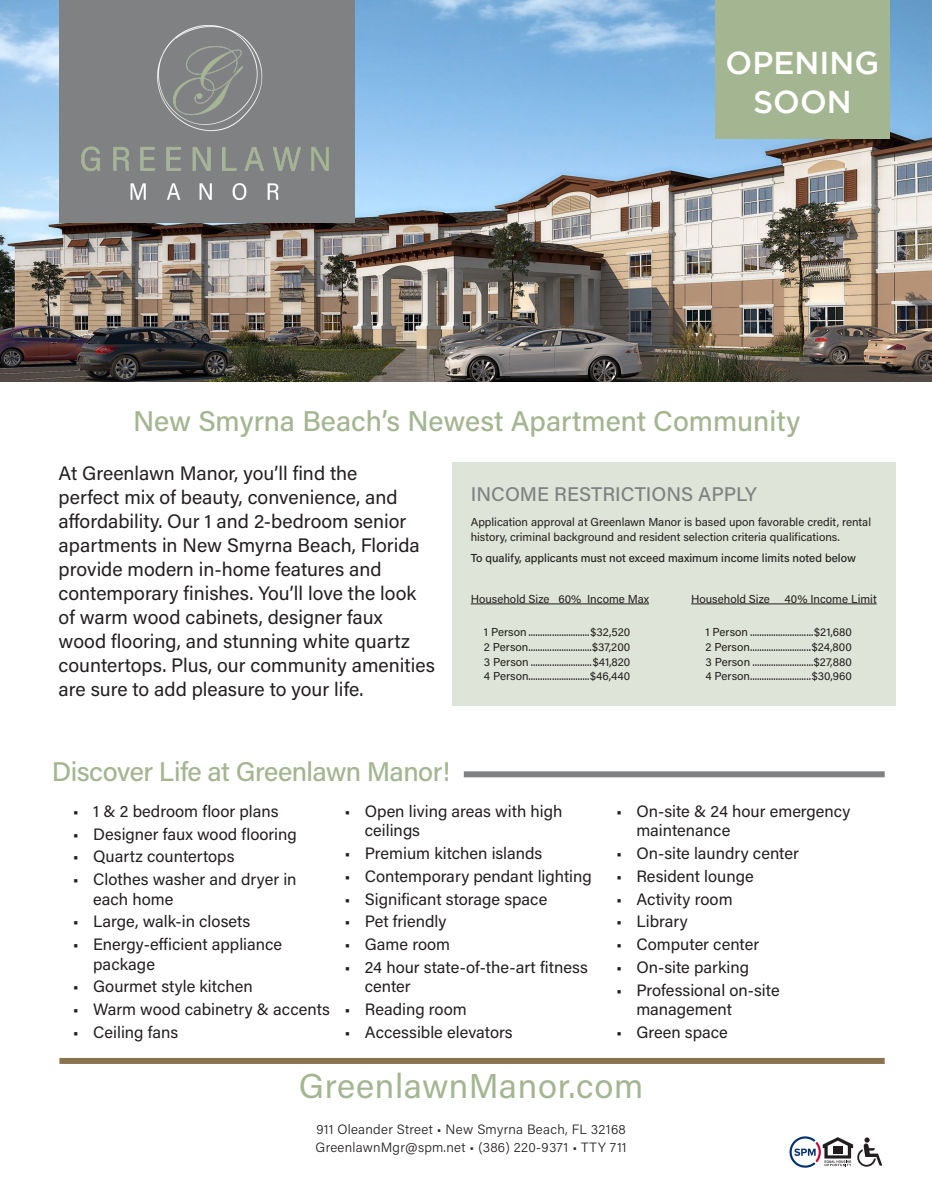
<style>
.page{position:relative;width:932px;height:1202px;background:#fff}
.page>*{position:absolute;margin:0;border:0;box-sizing:border-box;transform-origin:0 0}
.t1{font:34.5px "Acumin Pro";letter-spacing:.02em;color:#a4b691}
.t2{font:500 31.5px "Gotham";color:#fff}
.t3{font:500 28.5px "Acumin Pro";color:#a4b691}
.t4{font:500 27px "Acumin Pro";letter-spacing:-.02em;color:#a4b691}
.t5{font:500 19.8px "Acumin Pro";color:#808183}
.t6{font:19.5px/24px "Acumin Pro";color:#231f20}
.t7{font:16.5px/19.5px "Acumin Pro";color:#231f20}
.t8{font:300 13.5px/18px "Acumin Pro";letter-spacing:.02em;color:#231f20}
.t9{font:11.55px/14.9px "Acumin Pro";color:#231f20}
.t10{font:500 11.55px "Acumin Pro";color:#231f20}
</style>
<div class="page">
<div style="left:452px;top:462px;width:443px;height:243px;background:#dee4d7"></div>
<img style="left:0;top:0;width:931px;height:381px">
<div style="left:59px;top:0;width:295px;height:222px;background:#808183"></div>
<img style="left:81px;top:26px;width:247px;height:174px">
<div style="left:715px;top:0;width:174px;height:138px;background:#a4b691"></div>
<hr style="left:471px;top:603px;width:178px;height:1px;background:#231f20">
<hr style="left:691px;top:603px;width:185px;height:1px;background:#231f20">
<div style="left:464px;top:771px;width:420px;height:6px;background:#808183"></div>
<div style="left:59px;top:1058px;width:825px;height:6px;background:#89744f"></div>
<svg style="left:789px;top:1136px;width:93px;height:31px"></svg>
<p class="t2" style="left:725px;top:45px;width:155px">OPENING</p>
<p class="t2" style="left:753px;top:84px;width:100px">SOON</p>
<p class="t3" style="left:133px;top:401px;width:669px">New Smyrna Beach’s Newest Apartment Community</p>
<p class="t6" style="left:59px;top:460px;width:378px">At Greenlawn Manor, you’ll find the<br>perfect mix of beauty, convenience, and affordability. Our 1 and 2-bedroom senior apartments in New Smyrna Beach, Florida provide modern in-home features and contemporary finishes. You’ll love the look of warm wood cabinets, designer faux wood flooring, and stunning white quartz countertops. Plus, our community amenities are sure to add pleasure to your life.</p>
<p class="t5" style="left:471px;top:480px;width:288px">INCOME RESTRICTIONS APPLY</p>
<p class="t9" style="left:471px;top:514px;width:402px">Application approval at Greenlawn Manor is based upon favorable credit, rental history, criminal background and resident selection criteria qualifications.</p>
<p class="t10" style="left:471px;top:550px;width:387px">To qualify, applicants must not exceed maximum income limits noted below</p>
<p class="t9" style="left:471px;top:591px;width:180px">Household Size 60% Income Max</p>
<p class="t9" style="left:691px;top:591px;width:80px">Household Size</p>
<p class="t9" style="left:784px;top:591px;width:94px">40% Income Limit</p>
<p class="t9" style="left:484px;top:624px;width:148px">1 Person ..........................$32,520</p>
<p class="t9" style="left:484px;top:639px;width:148px">2 Person...........................$37,200</p>
<p class="t9" style="left:484px;top:653px;width:148px">3 Person ..........................$41,820</p>
<p class="t9" style="left:484px;top:668px;width:148px">4 Person..........................$46,440</p>
<p class="t9" style="left:705px;top:624px;width:148px">1 Person ...........................$21,680</p>
<p class="t9" style="left:705px;top:639px;width:148px">2 Person..........................$24,800</p>
<p class="t9" style="left:705px;top:653px;width:148px">3 Person ..........................$27,880</p>
<p class="t9" style="left:705px;top:668px;width:148px">4 Person..........................$30,960</p>
<p class="t4" style="left:52px;top:752px;width:400px">Discover Life at Greenlawn Manor!</p>
<p class="t7" style="left:73px;top:800px;width:207px">• 1 &amp; 2 bedroom floor plans</p>
<p class="t7" style="left:73px;top:823px;width:225px">• Designer faux wood flooring</p>
<p class="t7" style="left:73px;top:846px;width:163px">• Quartz countertops</p>
<p class="t7" style="left:93px;top:869px;width:205px;text-indent:-20px">• Clothes washer and dryer in each home</p>
<p class="t7" style="left:73px;top:911px;width:179px">• Large, walk-in closets</p>
<p class="t7" style="left:93px;top:934px;width:190px;text-indent:-20px">• Energy-efficient appliance package</p>
<p class="t7" style="left:73px;top:976px;width:181px">• Gourmet style kitchen</p>
<p class="t7" style="left:73px;top:998px;width:258px">• Warm wood cabinetry &amp; accents</p>
<p class="t7" style="left:73px;top:1021px;width:107px">• Ceiling fans</p>
<p class="t7" style="left:365px;top:800px;width:199px;text-indent:-20px">• Open living areas with high ceilings</p>
<p class="t7" style="left:344px;top:843px;width:199px">• Premium kitchen islands</p>
<p class="t7" style="left:344px;top:865px;width:249px">• Contemporary pendant lighting</p>
<p class="t7" style="left:344px;top:888px;width:204px">• Significant storage space</p>
<p class="t7" style="left:344px;top:911px;width:103px">• Pet friendly</p>
<p class="t7" style="left:344px;top:934px;width:107px">• Game room</p>
<p class="t7" style="left:365px;top:956px;width:224px;text-indent:-20px">• 24 hour state-of-the-art fitness center</p>
<p class="t7" style="left:344px;top:998px;width:124px">• Reading room</p>
<p class="t7" style="left:344px;top:1021px;width:170px">• Accessible elevators</p>
<p class="t7" style="left:636px;top:800px;width:216px;text-indent:-20px">• On-site &amp; 24 hour emergency maintenance</p>
<p class="t7" style="left:616px;top:843px;width:184px">• On-site laundry center</p>
<p class="t7" style="left:616px;top:865px;width:139px">• Resident lounge</p>
<p class="t7" style="left:616px;top:888px;width:118px">• Activity room</p>
<p class="t7" style="left:616px;top:911px;width:73px">• Library</p>
<p class="t7" style="left:616px;top:934px;width:145px">• Computer center</p>
<p class="t7" style="left:616px;top:956px;width:134px">• On-site parking</p>
<p class="t7" style="left:636px;top:979px;width:145px;text-indent:-20px">• Professional on-site management</p>
<p class="t7" style="left:616px;top:1021px;width:113px">• Green space</p>
<p class="t1" style="left:299px;top:1062px;width:346px">GreenlawnManor.com</p>
<p class="t8" style="left:315px;top:1120px;width:312px">911 Oleander Street • New Smyrna Beach, FL 32168<br>GreenlawnMgr@spm.net • (386) 220-9371 • TTY 711</p>
</div>
